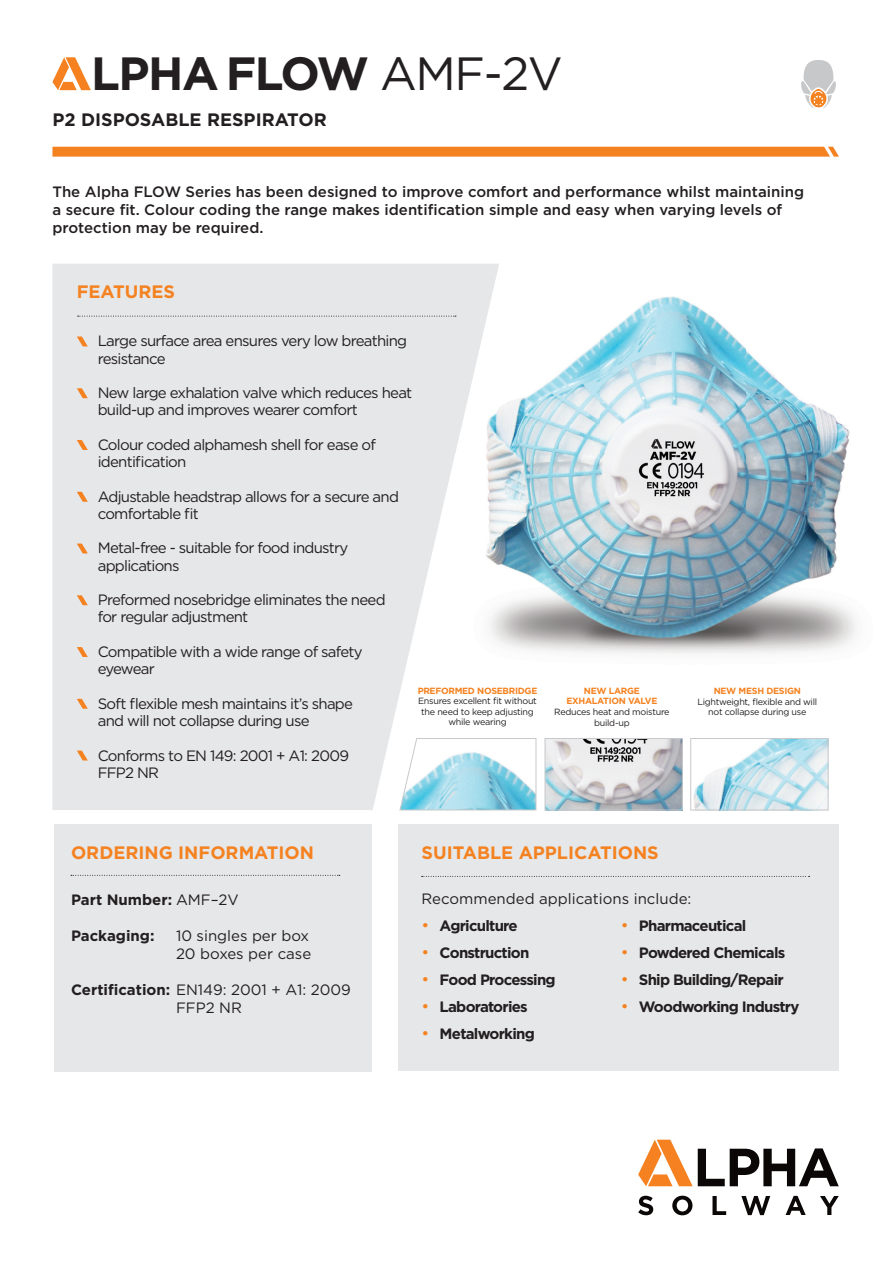
<style>
.page{position:relative;width:893px;height:1263px;background:#fff}
.page>*{position:absolute;margin:0;border:0;box-sizing:border-box;transform-origin:0 0}
.t1{font:700 46.5px "Gotham";letter-spacing:-.03em;color:#231f20}
.t2{font:700 18px "Gotham";color:#f58220}
.t3{font:700 18px "Gotham";color:#231f20}
.t4{font:15px/17.2px "Gotham";letter-spacing:-.05em;color:#231f20}
.t5{font:500 15px/18px "Gotham";color:#231f20}
.t6{font:700 15px "Gotham";letter-spacing:-.05em;color:#231f20}
.t7{font:15px/18px "Gotham";color:#231f20}
.t8{font:700 15px "Gotham";color:#231f20}
.t9{font:9px/10.5px "Gotham";letter-spacing:-.03em;color:#231f20;text-align:center}
.t10{font:700 9px/10.5px "Gotham";letter-spacing:-.03em;color:#f58220;text-align:center}
.s1{font-weight:400}
.s2{font-weight:700}
.s3{font-weight:400;font-size:16.5px;color:#f58220}
</style>
<div class="page">
<svg style="left:638px;top:1140px;width:201px;height:46px"></svg>
<svg style="left:638px;top:1196px;width:15px;height:19px"></svg>
<svg style="left:672px;top:1196px;width:20px;height:19px"></svg>
<svg style="left:712px;top:1196px;width:14px;height:19px"></svg>
<svg style="left:741px;top:1196px;width:29px;height:19px"></svg>
<svg style="left:785px;top:1196px;width:21px;height:19px"></svg>
<svg style="left:820px;top:1196px;width:19px;height:19px"></svg>
<div style="left:399px;top:824px;width:440px;height:246px;background:#e6e7e9"></div>
<div style="left:52px;top:264px;width:447px;height:546px;background:#e6e7e9"></div>
<div style="left:54px;top:824px;width:318px;height:247px;background:#e6e7e9"></div>
<img style="left:499px;top:296px;width:342px;height:128px">
<img style="left:455px;top:424px;width:402px;height:265px">
<img style="left:455px;top:266px;width:44px;height:188px">
<svg style="left:78px;top:316px;width:378px;height:1px"></svg>
<svg style="left:71px;top:875px;width:269px;height:1px"></svg>
<svg style="left:422px;top:876px;width:388px;height:1px"></svg>
<svg style="left:52px;top:147px;width:787px;height:10px;background:#f5872a"></svg>
<svg style="left:52px;top:57px;width:39px;height:33px"></svg>
<svg style="left:801px;top:60px;width:35px;height:48px"></svg>
<img style="left:547px;top:740px;width:134px;height:68px">
<div style="left:545px;top:738px;width:138px;height:72px;border:1px solid #c7c8ca"></div>
<img style="left:694px;top:740px;width:132px;height:68px">
<div style="left:690px;top:738px;width:138px;height:72px;border:1px solid #c7c8ca"></div>
<svg style="left:399px;top:738px;width:137px;height:72px"></svg>
<svg style="left:77px;top:336px;width:11px;height:10px"></svg>
<svg style="left:77px;top:388px;width:11px;height:10px"></svg>
<svg style="left:77px;top:440px;width:11px;height:10px"></svg>
<svg style="left:77px;top:492px;width:11px;height:10px"></svg>
<svg style="left:77px;top:543px;width:11px;height:10px"></svg>
<svg style="left:77px;top:595px;width:11px;height:10px"></svg>
<svg style="left:77px;top:647px;width:11px;height:10px"></svg>
<svg style="left:77px;top:699px;width:11px;height:10px"></svg>
<svg style="left:77px;top:750px;width:11px;height:10px"></svg>
<h1 class="t1" style="left:91px;top:43px;width:473px">LPHA FLOW <span class="s1">AMF-2V</span></h1>
<p class="t3" style="left:52px;top:108px;width:276px">P2 DISPOSABLE RESPIRATOR</p>
<p class="t5" style="left:52px;top:182px;width:753px">The Alpha FLOW Series has been designed to improve comfort and performance whilst maintaining a secure fit. Colour coding the range makes identification simple and easy when varying levels of protection may be required.</p>
<p class="t2" style="left:77px;top:280px;width:100px">FEATURES</p>
<p class="t4" style="left:98px;top:332px;width:311px">Large surface area ensures very low breathing resistance</p>
<p class="t4" style="left:98px;top:384px;width:316px">New large exhalation valve which reduces heat build-up and improves wearer comfort</p>
<p class="t4" style="left:98px;top:436px;width:280px">Colour coded alphamesh shell for ease of identification</p>
<p class="t4" style="left:98px;top:487px;width:303px">Adjustable headstrap allows for a secure and comfortable fit</p>
<p class="t4" style="left:98px;top:539px;width:252px">Metal-free - suitable for food industry applications</p>
<p class="t4" style="left:98px;top:591px;width:289px">Preformed nosebridge eliminates the need for regular adjustment</p>
<p class="t4" style="left:98px;top:643px;width:267px">Compatible with a wide range of safety eyewear</p>
<p class="t4" style="left:98px;top:694px;width:257px">Soft flexible mesh maintains it’s shape and will not collapse during use</p>
<p class="t4" style="left:98px;top:746px;width:253px">Conforms to EN 149: 2001 + A1: 2009<br>FFP2 NR</p>
<p class="t10" style="left:418px;top:685px;width:121px">PREFORMED NOSEBRIDGE</p>
<p class="t9" style="left:418px;top:696px;width:120px">Ensures excellent fit without the need to keep adjusting while wearing</p>
<p class="t10" style="left:566px;top:685px;width:92px">NEW LARGE<br>EXHALATION VALVE</p>
<p class="t9" style="left:554px;top:706px;width:117px">Reduces heat and moisture build-up</p>
<p class="t2" style="left:71px;top:841px;width:245px">ORDERING INFORMATION</p>
<p class="t2" style="left:422px;top:841px;width:239px">SUITABLE APPLICATIONS</p>
<p class="t10" style="left:714px;top:685px;width:89px">NEW MESH DESIGN</p>
<p class="t9" style="left:697px;top:696px;width:121px">Lightweight, flexible and will not collapse during use</p>
<p class="t8" style="left:71px;top:890px;width:169px">Part Number: <span class="s1">AMF–2V</span></p>
<p class="t8" style="left:71px;top:926px;width:85px">Packaging:</p>
<p class="t7" style="left:176px;top:926px;width:137px">10 singles per box<br>20 boxes per case</p>
<p class="t7" style="left:71px;top:980px;width:282px;text-align:center"><span class="s2">Certification:</span> EN149: 2001 + A1: 2009<br>FFP2 NR</p>
<p class="t7" style="left:422px;top:889px;width:271px">Recommended applications include:</p>
<p class="t6" style="left:422px;top:915px;width:98px"><span class="s3">•</span> Agriculture</p>
<p class="t6" style="left:422px;top:942px;width:109px"><span class="s3">•</span> Construction</p>
<p class="t6" style="left:422px;top:969px;width:136px"><span class="s3">•</span> Food Processing</p>
<p class="t6" style="left:422px;top:996px;width:108px"><span class="s3">•</span> Laboratories</p>
<p class="t6" style="left:422px;top:1023px;width:115px"><span class="s3">•</span> Metalworking</p>
<p class="t6" style="left:621px;top:915px;width:127px"><span class="s3">•</span> Pharmaceutical</p>
<p class="t6" style="left:621px;top:942px;width:166px"><span class="s3">•</span> Powdered Chemicals</p>
<p class="t6" style="left:621px;top:969px;width:164px"><span class="s3">•</span> Ship Building/Repair</p>
<p class="t6" style="left:621px;top:996px;width:180px"><span class="s3">•</span> Woodworking Industry</p>
</div>
